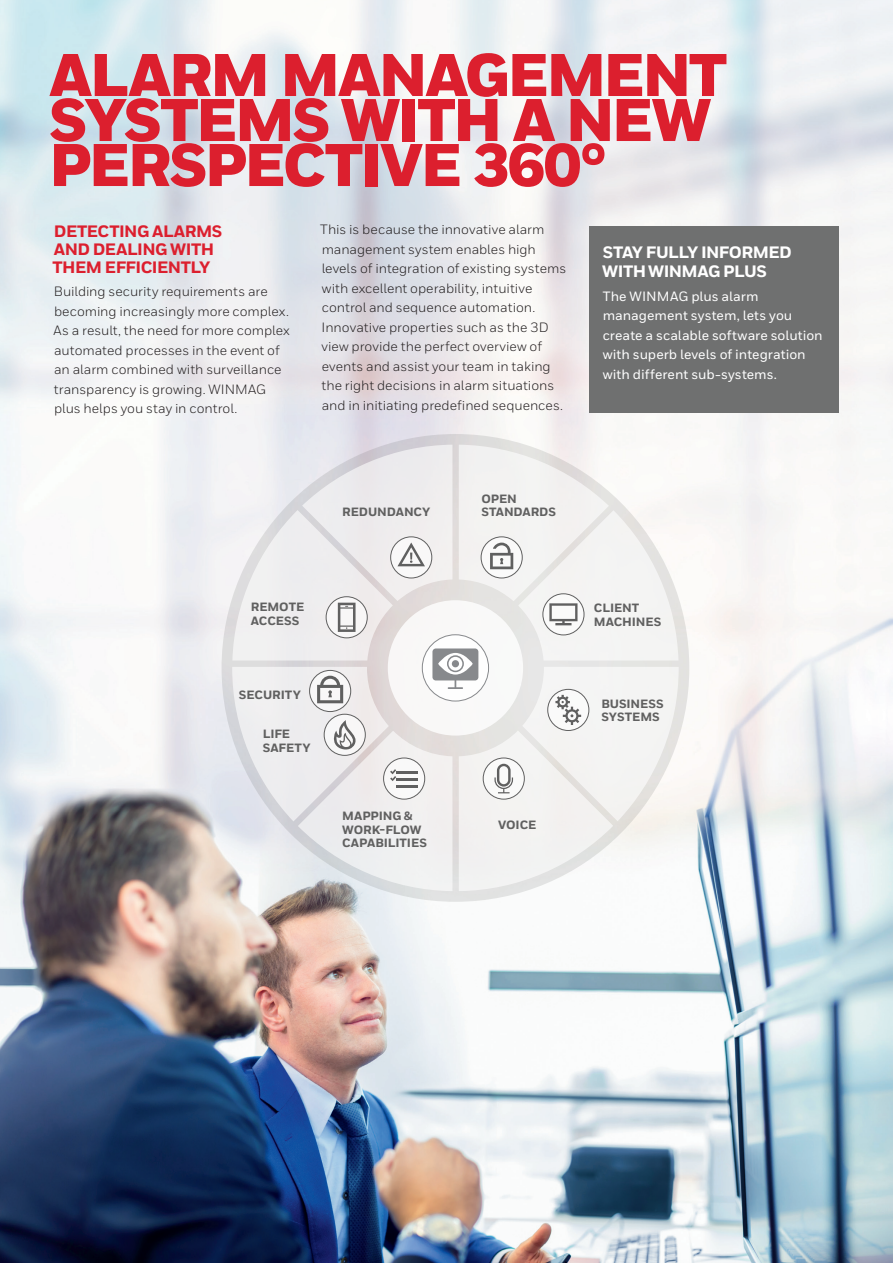
<style>
.page{position:relative;width:893px;height:1263px;background:#fff}
.page>*{position:absolute;margin:0;border:0;box-sizing:border-box;transform-origin:0 0}
.Title_40_30__the_res{font:900 60px/45px "Honeywell Sans";letter-spacing:-.045em;color:#dc1f2e}
.Heading_2__11_12{font:800 16.5px/18px "Honeywell Sans";letter-spacing:-.03em;color:#dc1f2e}
.Red_Sidebar__Heading{font:800 16.5px/19.5px "Honeywell Sans";letter-spacing:-.035em;color:#fff}
.Body__9_13_pt{font:13.5px/19.5px "Honeywell Sans";color:#231f20}
.Red_Sidebar__Body{font:500 13.5px/19.5px "Honeywell Sans";color:#fff}
.Sidebar__Body{font:800 12px/13.5px "Honeywell Sans";letter-spacing:-.005em;color:#606060}
</style>
<div class="page">
<img style="left:0;top:0;width:893px;height:1263px">
<div style="left:589px;top:226px;width:250px;height:187px;background:#6f7070"></div>
<svg style="left:232px;top:445px;width:447px;height:446px;fill:#f1f0f0"></svg>
<div style="left:388px;top:600px;width:135px;height:135px;background:#f9f8f8;border-radius:50%"></div>
<div style="left:422px;top:635px;width:67px;height:66px;background:#fff;border-radius:50%"></div>
<div style="left:422px;top:634px;width:67px;height:67px;border:1px solid #87898c;border-radius:50%"></div>
<svg style="left:432px;top:648px;width:46px;height:41px"></svg>
<svg style="left:324px;top:714px;width:41px;height:41px"></svg>
<div style="left:324px;top:714px;width:42px;height:42px;border:1px solid #606060;border-radius:50%"></div>
<svg style="left:333px;top:720px;width:24px;height:29px"></svg>
<svg style="left:326px;top:597px;width:41px;height:41px"></svg>
<div style="left:326px;top:596px;width:42px;height:42px;border:1px solid #606060;border-radius:50%"></div>
<svg style="left:338px;top:603px;width:18px;height:29px"></svg>
<svg style="left:310px;top:670px;width:41px;height:41px"></svg>
<div style="left:309px;top:670px;width:42px;height:42px;border:1px solid #606060;border-radius:50%"></div>
<svg style="left:317px;top:676px;width:26px;height:27px"></svg>
<svg style="left:481px;top:537px;width:41px;height:41px"></svg>
<div style="left:481px;top:536px;width:42px;height:42px;border:1px solid #606060;border-radius:50%"></div>
<svg style="left:490px;top:543px;width:23px;height:26px"></svg>
<svg style="left:391px;top:537px;width:41px;height:41px"></svg>
<div style="left:390px;top:536px;width:42px;height:42px;border:1px solid #606060;border-radius:50%"></div>
<svg style="left:397px;top:542px;width:28px;height:24px"></svg>
<div style="left:543px;top:594px;width:41px;height:41px;background:#fff;border-radius:50%"></div>
<div style="left:542px;top:593px;width:42px;height:42px;border:1px solid #606060;border-radius:50%"></div>
<svg style="left:549px;top:603px;width:28px;height:22px"></svg>
<div style="left:483px;top:758px;width:41px;height:41px;background:#fff;border-radius:50%"></div>
<div style="left:483px;top:758px;width:42px;height:41px;border:1px solid #606060;border-radius:50%"></div>
<svg style="left:494px;top:764px;width:19px;height:29px"></svg>
<div style="left:548px;top:689px;width:41px;height:41px;background:#fff;border-radius:50%"></div>
<div style="left:547px;top:689px;width:42px;height:42px;border:1px solid #606060;border-radius:50%"></div>
<svg style="left:555px;top:695px;width:26px;height:30px"></svg>
<div style="left:384px;top:758px;width:41px;height:41px;background:#fff;border-radius:50%"></div>
<div style="left:383px;top:758px;width:42px;height:41px;border:1px solid #606060;border-radius:50%"></div>
<svg style="left:390px;top:769px;width:6px;height:12px"></svg>
<hr style="left:397px;top:772px;width:21px;height:2px;background:#606060">
<hr style="left:397px;top:779px;width:21px;height:2px;background:#606060">
<hr style="left:397px;top:785px;width:21px;height:3px;background:#606060">
<p class="Title_40_30__the_res" style="left:49px;top:55px;width:680px">ALARM MANAGEMENT<br>SYSTEMS WITH A NEW<br>PERSPECTIVE 360°</p>
<p class="Heading_2__11_12" style="left:52px;top:222px;width:172px">DETECTING ALARMS<br>AND DEALING WITH<br>THEM EFFICIENTLY</p>
<p class="Body__9_13_pt" style="left:54px;top:282px;width:238px">Building security requirements are becoming increasingly more complex.<br>As a result, the need for more complex automated processes in the event of an alarm combined with surveillance transparency is growing. WINMAG plus helps you stay in control.</p>
<p class="Body__9_13_pt" style="left:320px;top:220px;width:248px">This is because the innovative alarm management system enables high levels of integration of existing systems with excellent operability, intuitive control and sequence automation.<br>Innovative properties such as the 3D view provide the perfect overview of events and assist your team in taking the right decisions in alarm situations and in initiating predefined sequences.</p>
<p class="Sidebar__Body" style="left:342px;top:506px;width:89px">REDUNDANCY</p>
<p class="Sidebar__Body" style="left:481px;top:492px;width:37px">OPEN</p>
<p class="Sidebar__Body" style="left:481px;top:506px;width:76px">STANDARDS</p>
<p class="Red_Sidebar__Heading" style="left:602px;top:243px;width:191px">STAY FULLY INFORMED<br>WITH WINMAG PLUS</p>
<p class="Red_Sidebar__Body" style="left:603px;top:287px;width:221px">The WINMAG plus alarm management system, lets you create a scalable software solution with superb levels of integration with different sub-systems.</p>
<p class="Sidebar__Body" style="left:251px;top:601px;width:55px">REMOTE<br>ACCESS</p>
<p class="Sidebar__Body" style="left:239px;top:688px;width:63px">SECURITY</p>
<p class="Sidebar__Body" style="left:263px;top:728px;width:29px">LIFE</p>
<p class="Sidebar__Body" style="left:263px;top:741px;width:49px">SAFETY</p>
<p class="Sidebar__Body" style="left:342px;top:810px;width:86px">MAPPING &amp;<br>WORK-FLOW<br>CAPABILITIES</p>
<p class="Sidebar__Body" style="left:498px;top:819px;width:40px">VOICE</p>
<p class="Sidebar__Body" style="left:594px;top:602px;width:69px">CLIENT<br>MACHINES</p>
<p class="Sidebar__Body" style="left:601px;top:697px;width:64px">BUSINESS<br>SYSTEMS</p>
</div>
